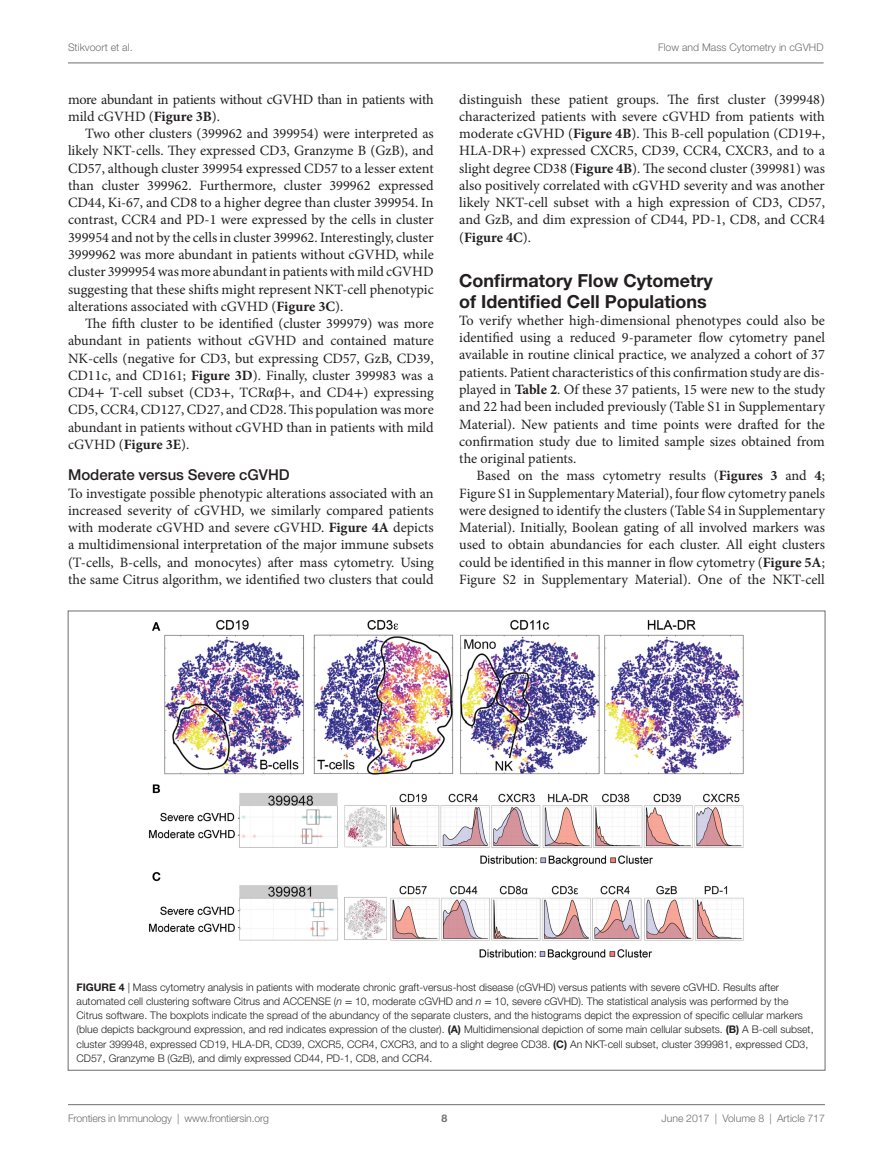
<style>
.page{position:relative;width:893px;height:1170px;background:#fff}
.page>*{position:absolute;margin:0;border:0;box-sizing:border-box;transform-origin:0 0}
.t1{font:700 18px/21px "Helvetica Neue LT Std";color:#231f20}
.t2{font:500 15px "Helvetica Neue LT Std";color:#231f20}
.t3{font:14.25px/17.2px "Minion Pro";color:#231f20;text-align:justify}
.t4{font:14.25px/17.2px "Minion Pro";letter-spacing:-.02em;color:#231f20}
.t5{font:300 10.5px/14.2px "Helvetica Neue LT Std";color:#231f20}
.t6{font:300 10.5px "Helvetica Neue LT Std";color:#6c6d70}
.t7{font:700 10.5px "Helvetica Neue LT Std";color:#6c6d70}
.s1{font-weight:700}
.s2{font-family:"STIX General"}
.s3{font-style:italic}
.s4{font-family:"STIX General";font-weight:400}
</style>
<div class="page">
<img style="left:149px;top:620px;width:595px;height:340px">
<hr style="left:68px;top:63px;width:756px;height:1px;background:#6c6d70">
<hr style="left:68px;top:1104px;width:757px;height:1px;background:#6c6d70">
<p class="t6" style="left:68px;top:41px;width:66px">Stikvoort et al.</p>
<p class="t6" style="left:658px;top:41px;width:167px">Flow and Mass Cytometry in cGVHD</p>
<p class="t4" style="left:68px;top:90px;width:367px">more abundant in patients without cGVHD than in patients with mild cGVHD (<span class="s1">Figure 3B</span>).</p>
<p class="t3" style="left:68px;top:125px;width:367px;text-indent:17px">Two other clusters (399962 and 399954) were interpreted as likely NKT-cells. They expressed CD3, Granzyme B (GzB), and CD57, although cluster 399954 expressed CD57 to a lesser extent than cluster 399962. Furthermore, cluster 399962 expressed CD44, Ki-67, and CD8 to a higher degree than cluster 399954. In contrast, CCR4 and PD-1 were expressed by the cells in cluster 399954 and not by the cells in cluster 399962. Interestingly, cluster 3999962 was more abundant in patients without cGVHD, while cluster 3999954 was more abundant in patients with mild cGVHD suggesting that these shifts might represent NKT-cell phenotypic alterations associated with cGVHD (<span class="s1">Figure 3C</span>).</p>
<p class="t3" style="left:68px;top:315px;width:367px;text-indent:17px">The fifth cluster to be identified (cluster 399979) was more abundant in patients without cGVHD and contained mature NK-cells (negative for CD3, but expressing CD57, GzB, CD39, CD11c, and CD161; <span class="s1">Figure 3D</span>). Finally, cluster 399983 was a CD4<span class="s2">+</span> T-cell subset (CD3<span class="s2">+</span>, TCR<span class="s2">αβ+</span>, and CD4<span class="s2">+</span>) expressing CD5, CCR4, CD127, CD27, and CD28. This population was more abundant in patients without cGVHD than in patients with mild cGVHD (<span class="s1">Figure 3E</span>).</p>
<p class="t2" style="left:68px;top:466px;width:223px">Moderate versus Severe cGVHD</p>
<p class="t3" style="left:68px;top:484px;width:367px">To investigate possible phenotypic alterations associated with an increased severity of cGVHD, we similarly compared patients with moderate cGVHD and severe cGVHD. <span class="s1">Figure 4A</span> depicts a multidimensional interpretation of the major immune subsets (T-cells, B-cells, and monocytes) after mass cytometry. Using the same Citrus algorithm, we identified two clusters that could</p>
<p class="t3" style="left:459px;top:90px;width:367px">distinguish these patient groups. The first cluster (399948) characterized patients with severe cGVHD from patients with moderate cGVHD (<span class="s1">Figure 4B</span>). This B-cell population (CD19<span class="s2">+</span>, HLA-DR<span class="s2">+</span>) expressed CXCR5, CD39, CCR4, CXCR3, and to a slight degree CD38 (<span class="s1">Figure 4B</span>). The second cluster (399981) was also positively correlated with cGVHD severity and was another likely NKT-cell subset with a high expression of CD3, CD57, and GzB, and dim expression of CD44, PD-1, CD8, and CCR4 (<span class="s1">Figure 4C</span>).</p>
<p class="t1" style="left:459px;top:269px;width:255px">Confirmatory Flow Cytometry of Identified Cell Populations</p>
<p class="t3" style="left:459px;top:312px;width:367px">To verify whether high-dimensional phenotypes could also be identified using a reduced 9-parameter flow cytometry panel available in routine clinical practice, we analyzed a cohort of 37 patients. Patient characteristics of this confirmation study are dis&shy;played in <span class="s1">Table 2</span>. Of these 37 patients, 15 were new to the study and 22 had been included previously (Table S1 in Supplementary Material). New patients and time points were drafted for the confirmation study due to limited sample sizes obtained from the original patients.</p>
<p class="t3" style="left:459px;top:467px;width:367px;text-indent:17px">Based on the mass cytometry results (<span class="s1">Figures 3</span> and <span class="s1">4</span>; Figure S1 in Supplementary Material), four flow cytometry panels were designed to identify the clusters (Table S4 in Supplementary Material). Initially, Boolean gating of all involved markers was used to obtain abundancies for each cluster. All eight clusters could be identified in this manner in flow cytometry (<span class="s1">Figure 5A</span>; Figure S2 in Supplementary Material). One of the NKT-cell</p>
<p class="t5" style="left:77px;top:979px;width:739px"><span class="s1">FIG URE 4</span> | Mass cytometry analysis in patients with moderate chronic graft-versus-host disease (cGVHD) versus patients with severe cGVHD. Results after automated cell clustering software Citrus and ACCENSE (<span class="s3">n</span> <span class="s4">=</span> 10, moderate cGVHD and <span class="s3">n</span> <span class="s4">=</span> 10, severe cGVHD). The statistical analysis was performed by the Citrus software. The boxplots indicate the spread of the abundancy of the separate clusters, and the histograms depict the expression of specific cellular markers (blue depicts background expression, and red indicates expression of the cluster). <span class="s1">(A)</span> Multidimensional depiction of some main cellular subsets. <span class="s1">(B)</span> A B-cell subset, cluster 399948, expressed CD19, HLA-DR, CD39, CXCR5, CCR4, CXCR3, and to a slight degree CD38. <span class="s1">(C)</span> An NKT-cell subset, cluster 399981, expressed CD3, CD57, Granzyme B (GzB), and dimly expressed CD44, PD-1, CD8, and CCR4.</p>
<p class="t6" style="left:68px;top:1111px;width:203px">Frontiers in Immunology | www.frontiersin.org</p>
<p class="t6" style="left:662px;top:1111px;width:165px">June 2017 | Volume 8 | Article 717</p>
<p class="t7" style="left:441px;top:1111px;width:7px">8</p>
</div>
